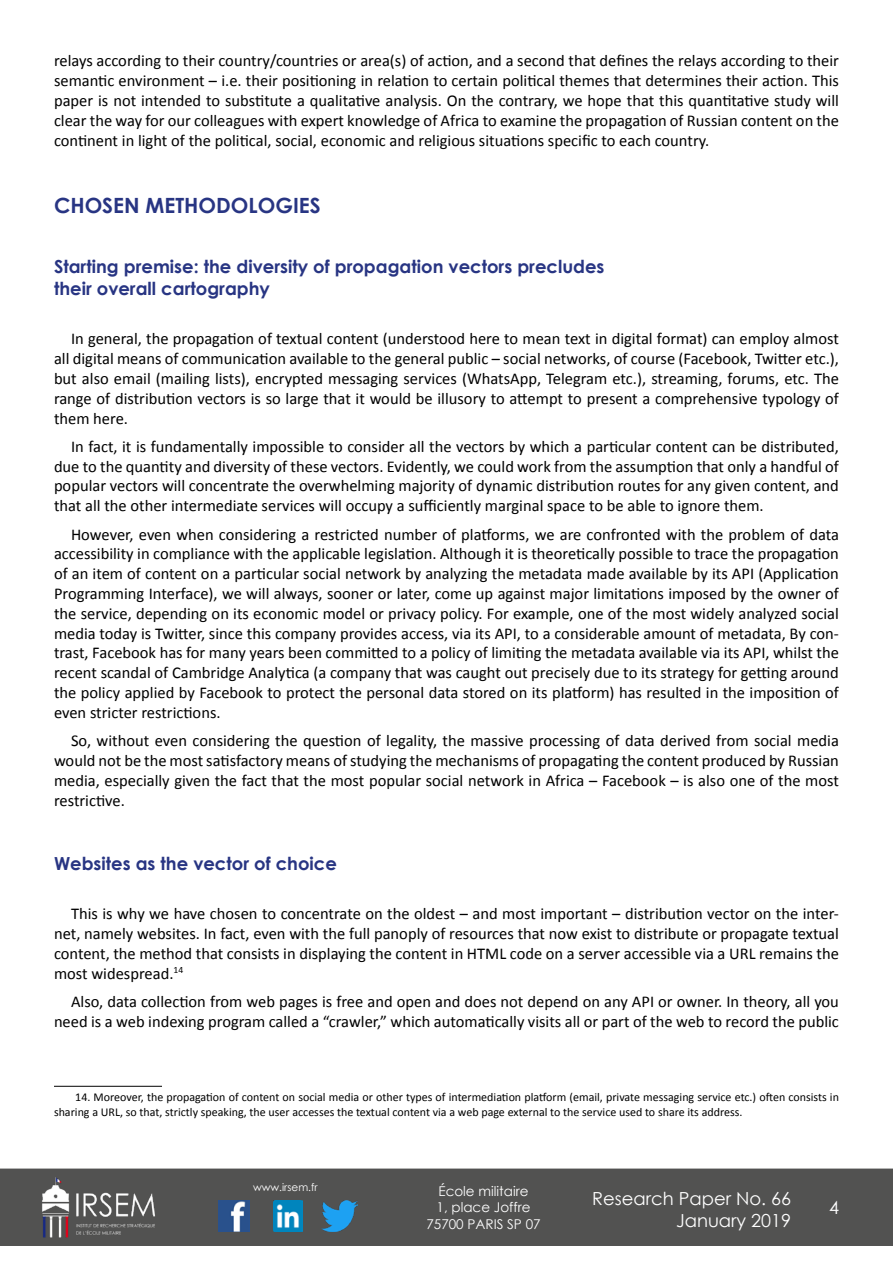
<style>
.page{position:relative;width:893px;height:1263px;background:#fff}
.page>*{position:absolute;margin:0;border:0;box-sizing:border-box;transform-origin:0 0}
.t1{font:700 21px "Century Gothic";color:#283583}
.t2{font:700 18px/21.6px "Century Gothic";color:#283583}
.t3{font:18px/21.6px "Century Gothic";color:#fff;text-align:right}
.t4{font:16.5px/19.8px "Calibri";color:#000;text-align:justify}
.t5{font:13.5px/16.2px "Century Gothic";color:#fff;text-align:center}
.t6{font:12px/15px "Calibri";color:#000}
.t7{font:10.5px "Century Gothic";color:#fff}
</style>
<div class="page">
<div style="left:0;top:1168px;width:893px;height:78px;background:#525251;border:2px solid #525251"></div>
<img style="left:39px;top:1169px;width:117px;height:76px">
<img style="left:322px;top:1200px;width:36px;height:32px">
<img style="left:218px;top:1200px;width:31px;height:32px">
<img style="left:274px;top:1200px;width:28px;height:32px">
<hr style="left:54px;top:1086px;width:108px;height:1px;background:#000">
<p class="t4" style="left:54px;top:51px;width:786px">relays according to their country/countries or area(s) of action, and a second that defines the relays according to their semantic environment – i.e. their positioning in relation to certain political themes that determines their action. This paper is not intended to substitute a qualitative analysis. On the contrary, we hope that this quantitative study will clear the way for our colleagues with expert knowledge of Africa to examine the propagation of Russian content on the continent in light of the political, social, economic and religious situations specific to each country.</p>
<p class="t1" style="left:54px;top:190px;width:268px">CHOSEN METHODOLOGIES</p>
<p class="t2" style="left:54px;top:255px;width:552px">Starting premise: the diversity of propagation vectors precludes their overall cartography</p>
<p class="t4" style="left:54px;top:329px;width:787px;text-indent:17px">In general, the propagation of textual content (understood here to mean text in digital format) can employ almost all digital means of communication available to the general public – social networks, of course (Facebook, Twitter etc.), but also email (mailing lists), encrypted messaging services (WhatsApp, Telegram etc.), streaming, forums, etc. The range of distribution vectors is so large that it would be illusory to attempt to present a comprehensive typology of them here.</p>
<p class="t4" style="left:54px;top:437px;width:787px;text-indent:17px">In fact, it is fundamentally impossible to consider all the vectors by which a particular content can be distributed, due to the quantity and diversity of these vectors. Evidently, we could work from the assumption that only a handful of popular vectors will concentrate the overwhelming majority of dynamic distribution routes for any given content, and that all the other intermediate services will occupy a sufficiently marginal space to be able to ignore them.</p>
<p class="t4" style="left:54px;top:524px;width:787px;text-indent:17px">However, even when considering a restricted number of platforms, we are confronted with the problem of data accessibility in compliance with the applicable legislation. Although it is theoretically possible to trace the propagation of an item of content on a particular social network by analyzing the metadata made available by its API (Application Programming Interface), we will always, sooner or later, come up against major limitations imposed by the owner of the service, depending on its economic model or privacy policy. For example, one of the most widely analyzed social media today is Twitter, since this company provides access, via its API, to a considerable amount of metadata, By con&shy;trast, Facebook has for many years been committed to a policy of limiting the metadata available via its API, whilst the recent scandal of Cambridge Analytica (a company that was caught out precisely due to its strategy for getting around the policy applied by Facebook to protect the personal data stored on its platform) has resulted in the imposition of even stricter restrictions.</p>
<p class="t4" style="left:54px;top:731px;width:786px;text-indent:17px">So, without even considering the question of legality, the massive processing of data derived from social media would not be the most satisfactory means of studying the mechanisms of propagating the content produced by Russian media, especially given the fact that the most popular social network in Africa – Facebook – is also one of the most restrictive.</p>
<p class="t2" style="left:54px;top:851px;width:284px">Websites as the vector of choice</p>
<p class="t4" style="left:54px;top:904px;width:786px;text-indent:17px">This is why we have chosen to concentrate on the oldest – and most important – distribution vector on the inter&shy;net, namely websites. In fact, even with the full panoply of resources that now exist to distribute or propagate textual content, the method that consists in displaying the content in HTML code on a server accessible via a URL remains the most widespread.<sup>14</sup></p>
<p class="t4" style="left:54px;top:992px;width:786px;text-align:right">Also, data collection from web pages is free and open and does not depend on any API or owner. In theory, all you need is a web indexing program called a “crawler,” which automatically visits all or part of the web to record the public</p>
<p class="t6" style="left:54px;top:1090px;width:786px;text-indent:21px">14. Moreover, the propagation of content on social media or other types of intermediation platform (email, private messaging service etc.) often consists in sharing a URL, so that, strictly speaking, the user accesses the textual content via a web page external to the service used to share its address.</p>
<p class="t7" style="left:253px;top:1179px;width:66px">www.irsem.fr</p>
<p class="t5" style="left:426px;top:1183px;width:116px">École militaire<br>1, place Joffre<br>75700 PARIS SP 07</p>
<p class="t3" style="left:592px;top:1187px;width:200px">Research Paper No. 66<br>January 2019</p>
<p class="t3" style="left:829px;top:1196px;width:11px">4</p>
</div>
